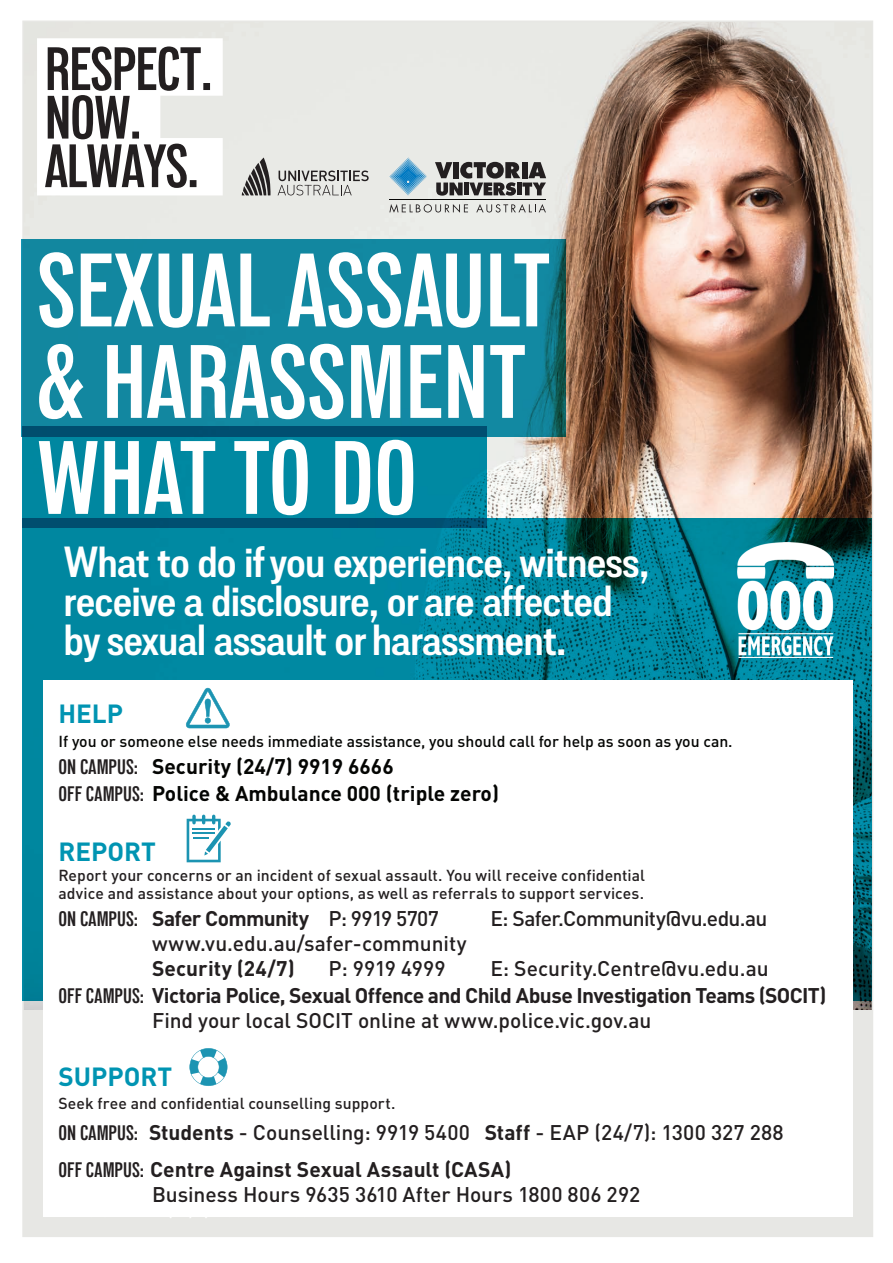
<style>
.page{position:relative;width:893px;height:1263px;background:#fff}
.page>*{position:absolute;margin:0;border:0;box-sizing:border-box;transform-origin:0 0}
.t1{font:600 condensed 103.95px/91.5px "Lorimer No 2";color:#fff}
.Body{font:600 43.5px/39px "Lorimer No 2 Trial";letter-spacing:-.02em;color:#fff}
.t2{font:700 25.95px "DIN";color:#0094b2}
.t3{font:500 21px "DIN";letter-spacing:-.005em;color:#231f20}
.t4{font:700 21px/25.2px "DIN";letter-spacing:-.025em;color:#231f20}
.t5{font:700 21px "DIN";color:#040503}
.t6{font:700 21px "DIN";color:#231f20}
.t7{font:500 21px "DIN";letter-spacing:-.035em;color:#231f20}
.t8{font:700 21px "DIN";letter-spacing:.005em;color:#231f20}
.t9{font:500 15.75px/18px "DIN";letter-spacing:.005em;color:#231f20}
.t10{font:500 15.75px "DIN";color:#040503}
.s1{font-family:"Lorimer No 2";font-weight:600;font-stretch:condensed;color:#231f20}
.s2{font-family:"Lorimer No 2";font-weight:600;font-stretch:condensed}
.s3{font-weight:500}
.s4{font-weight:700}
</style>
<div class="page">
<div style="left:23px;top:21px;width:849px;height:1215px;background:#e7e7e4"></div>
<img style="left:25px;top:24px;width:845px;height:985px">
<svg style="left:22px;top:519px;width:850px;height:482px;background:#007f95"></svg>
<div style="left:21px;top:239px;width:545px;height:197px;background:#1288a1"></div>
<svg style="left:22px;top:426px;width:465px;height:101px;background:#007c97"></svg>
<img style="left:738px;top:542px;width:95px;height:115px">
<div style="left:43px;top:680px;width:810px;height:537px;background:#fff"></div>
<svg style="left:37px;top:38px;width:186px;height:157px;background:#bcbbbb"></svg>
<svg style="left:242px;top:158px;width:29px;height:37px"></svg>
<svg style="left:278px;top:171px;width:91px;height:24px"></svg>
<svg style="left:435px;top:162px;width:111px;height:34px"></svg>
<svg style="left:389px;top:158px;width:38px;height:37px"></svg>
<hr style="left:389px;top:200px;width:157px;height:1px;background:#050504">
<svg style="left:389px;top:204px;width:79px;height:9px"></svg>
<svg style="left:476px;top:204px;width:70px;height:8px"></svg>
<svg style="left:186px;top:688px;width:44px;height:40px"></svg>
<svg style="left:187px;top:815px;width:44px;height:47px"></svg>
<svg style="left:189px;top:1048px;width:38px;height:38px"></svg>
<p class="t1" style="left:37px;top:243px;width:515px">SEXUAL ASSAULT &amp; HARASSMENT</p>
<p class="t1" style="left:37px;top:430px;width:382px">WHAT TO DO</p>
<p class="Body" style="left:64px;top:542px;width:588px">What to do if you experience, witness, receive a disclosure, or are affected by sexual assault or harassment.</p>
<p class="t2" style="left:58px;top:696px;width:66px">HELP</p>
<p class="t10" style="left:58px;top:731px;width:676px">If you or someone else needs immediate assistance, you should call for help as soon as you can.</p>
<p class="t5" style="left:58px;top:752px;width:337px"><span class="s1">ON CAMPUS:</span> Security (24/7) 9919 6666</p>
<p class="t5" style="left:58px;top:779px;width:442px"><span class="s1">OFF CAMPUS:</span> Police &amp; Ambulance 000 (triple zero)</p>
<p class="t2" style="left:58px;top:834px;width:99px">REPORT</p>
<p class="t9" style="left:58px;top:865px;width:588px">Report your concerns or an incident of sexual assault. You will receive confidential advice and assistance about your options, as well as referrals to support services.</p>
<p class="t4" style="left:58px;top:904px;width:382px"><span class="s2">ON CAMPUS:</span> Safer Community <span class="s3">P: 9919 5707</span></p>
<p class="t7" style="left:490px;top:904px;width:279px">E: Safer.Community@vu.edu.au</p>
<p class="t3" style="left:152px;top:930px;width:316px">www.vu.edu.au/safer-community</p>
<p class="t8" style="left:152px;top:955px;width:144px">Security (24/7)</p>
<p class="t3" style="left:328px;top:955px;width:119px">P: 9919 4999</p>
<p class="t3" style="left:490px;top:955px;width:280px">E: Security.Centre@vu.edu.au</p>
<p class="t4" style="left:152px;top:982px;width:676px;text-indent:-94px"><span class="s2">OFF CAMPUS:</span> Victoria Police, Sexual Offence and Child Abuse Investigation Teams (SOCIT)<br><span class="s3">Find your local SOCIT online at www.police.vic.gov.au</span></p>
<p class="t2" style="left:58px;top:1060px;width:115px">SUPPORT</p>
<p class="t9" style="left:58px;top:1094px;width:339px">Seek free and confidential counselling support.</p>
<p class="t3" style="left:58px;top:1119px;width:727px"><span class="s2">ON CAMPUS:</span> <span class="s4">Students</span> - Counselling: 9919 5400 <span class="s4">Staff</span> - EAP (24/7): 1300 327 288</p>
<p class="t6" style="left:58px;top:1156px;width:455px"><span class="s2">OFF CAMPUS:</span> Centre Against Sexual Assault (CASA)</p>
<p class="t3" style="left:152px;top:1181px;width:490px">Business Hours 9635 3610 After Hours 1800 806 292</p>
</div>
